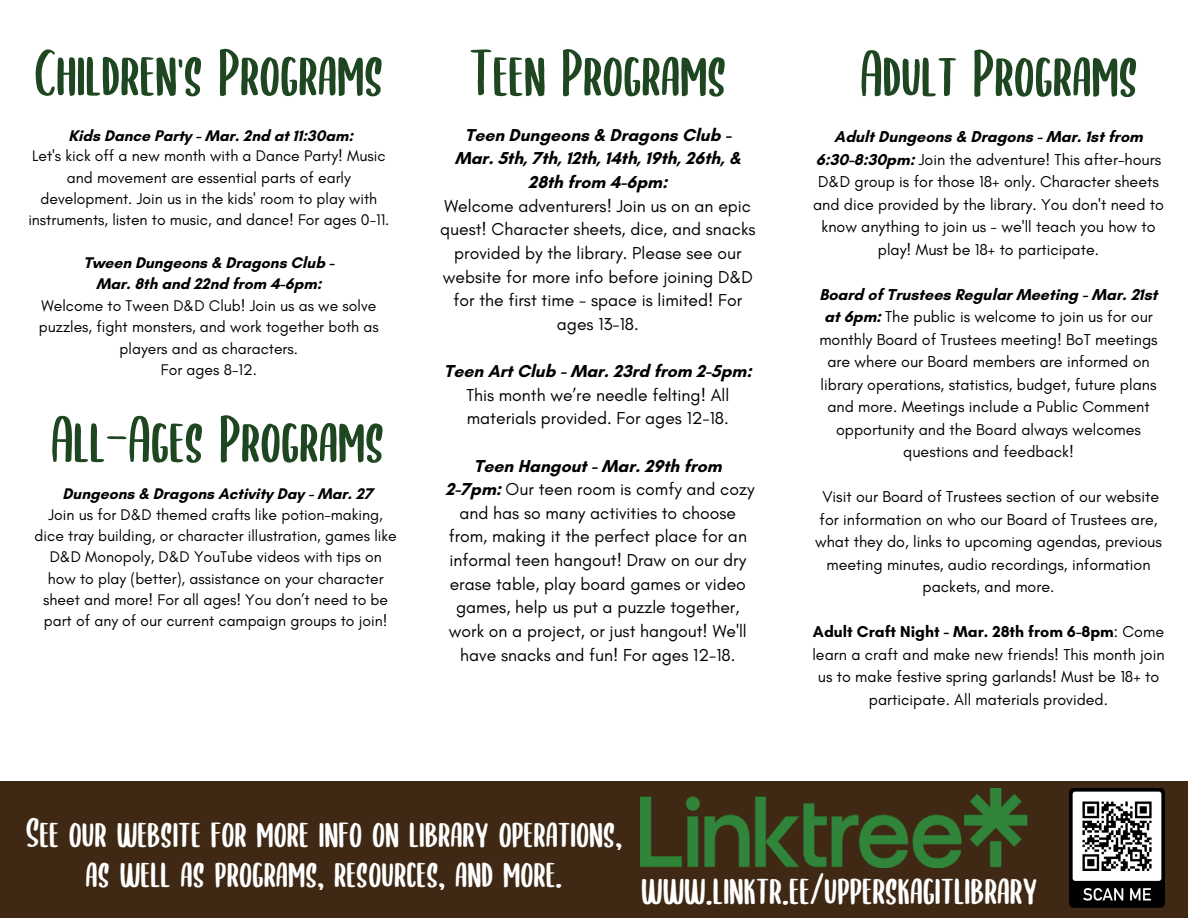
<style>
.page{position:relative;width:1188px;height:918px;background:#fff}
.page>*{position:absolute;margin:0;border:0;box-sizing:border-box;transform-origin:0 0}
.t1{font:66.6px "SUBSCRIBER";color:#1e4721}
.t2{font:43.95px "SUBSCRIBER";color:#fff}
.t3{font:42px/40px "SUBSCRIBER";color:#fff;text-align:center}
.t4{font:17.55px/23.7px "Glacial Indifference";color:#000;text-align:center}
.t5{font:16.05px/22.5px "Glacial Indifference";color:#000;text-align:center}
.t6{font:15.75px/21.3px "Glacial Indifference";color:#000;text-align:center}
.t7{font:700 15.75px "Glacial Indifference";color:#000}
.s1{font-weight:700}
</style>
<div class="page">
<div style="left:0;top:781px;width:1188px;height:137px;background:#3f2914"></div>
<img style="left:1069px;top:788px;width:96px;height:119px">
<img style="left:641px;top:788px;width:387px;height:79px">
<h3 class="t1" style="left:34px;top:42px;width:351px">Children's Programs</h3>
<h3 class="t1" style="left:469px;top:42px;width:259px">Teen Programs</h3>
<p class="t1" style="left:860px;top:43px;width:280px">Adult Programs</p>
<p class="t7" style="left:68px;top:126px;width:286px">Kids Dance Party - Mar. 2nd at 11:30am:</p>
<p class="t6" style="left:28px;top:145px;width:363px">Let's kick off a new month with a Dance Party! Music and movement are essential parts of early development. Join us in the kids' room to play with instruments, listen to music, and dance! For ages 0-11.</p>
<p class="t7" style="left:83px;top:253px;width:252px">Tween Dungeons &amp; Dragons Club -</p>
<p class="t7" style="left:96px;top:275px;width:227px">Mar. 8th and 22nd from 4-6pm:</p>
<p class="t6" style="left:39px;top:295px;width:341px">Welcome to Tween D&amp;D Club! Join us as we solve puzzles, fight monsters, and work together both as players and as characters.</p>
<h3 class="t6" style="left:161px;top:359px;width:98px">For ages 8-12.</h3>
<h3 class="t4" style="left:440px;top:123px;width:317px"><span class="s1">Teen Dungeons &amp; Dragons Club -<br>Mar. 5th, 7th, 12th, 14th, 19th, 26th, &amp; 28th from 4-6pm:<br></span>Welcome adventurers! Join us on an epic quest! Character sheets, dice, and snacks provided by the library. Please see our website for more info before joining D&amp;D for the first time - space is limited! For ages 13-18.</h3>
<h3 class="t4" style="left:444px;top:359px;width:309px"><span class="s1">Teen Art Club - Mar. 23rd from 2-5pm:<br></span>This month we’re needle felting! All materials provided. For ages 12-18.</h3>
<h3 class="t4" style="left:445px;top:454px;width:311px"><span class="s1">Teen Hangout - Mar. 29th from<br>2-7pm:</span> Our teen room is comfy and cozy and has so many activities to choose from, making it the perfect place for an informal teen hangout! Draw on our dry erase table, play board games or video games, help us put a puzzle together, work on a project, or just hangout! We'll have snacks and fun! For ages 12-18.</h3>
<h1 class="t5" style="left:813px;top:125px;width:352px"><span class="s1">Adult Dungeons &amp; Dragons - Mar. 1st from 6:30-8:30pm:</span> Join the adventure! This after-hours D&amp;D group is for those 18+ only. Character sheets and dice provided by the library. You don't need to know anything to join us - we'll teach you how to play! Must be 18+ to participate.</h1>
<p class="t5" style="left:819px;top:283px;width:340px"><span class="s1">Board of Trustees Regular Meeting - Mar. 21st at 6pm:</span> The public is welcome to join us for our monthly Board of Trustees meeting! BoT meetings are where our Board members are informed on library operations, statistics, budget, future plans and more. Meetings include a Public Comment opportunity and the Board always welcomes questions and feedback!</p>
<p class="t5" style="left:815px;top:485px;width:348px">Visit our Board of Trustees section of our website for information on who our Board of Trustees are, what they do, links to upcoming agendas, previous meeting minutes, audio recordings, information packets, and more.</p>
<h2 class="t5" style="left:812px;top:620px;width:354px"><span class="s1">Adult Craft Night - Mar. 28th from 6-8pm</span>: Come learn a craft and make new friends! This month join us to make festive spring garlands! Must be 18+ to participate. All materials provided.</h2>
<p class="t1" style="left:51px;top:409px;width:335px">All-Ages Programs</p>
<h2 class="t7" style="left:63px;top:484px;width:312px">Dungeons &amp; Dragons Activity Day - Mar. 27</h2>
<p class="t6" style="left:35px;top:503px;width:364px">Join us for D&amp;D themed crafts like potion-making, dice tray building, or character illustration, games like D&amp;D Monopoly, D&amp;D YouTube videos with tips on how to play (better), assistance on your character sheet and more! For all ages! You don’t need to be part of any of our current campaign groups to join!</p>
<h1 class="t3" style="left:26px;top:814px;width:598px">See our website for more info on library operations, as well as programs, resources, and more.</h1>
<h3 class="t2" style="left:641px;top:869px;width:398px">www.linktr.ee/upperskagitlibrary</h3>
</div>
